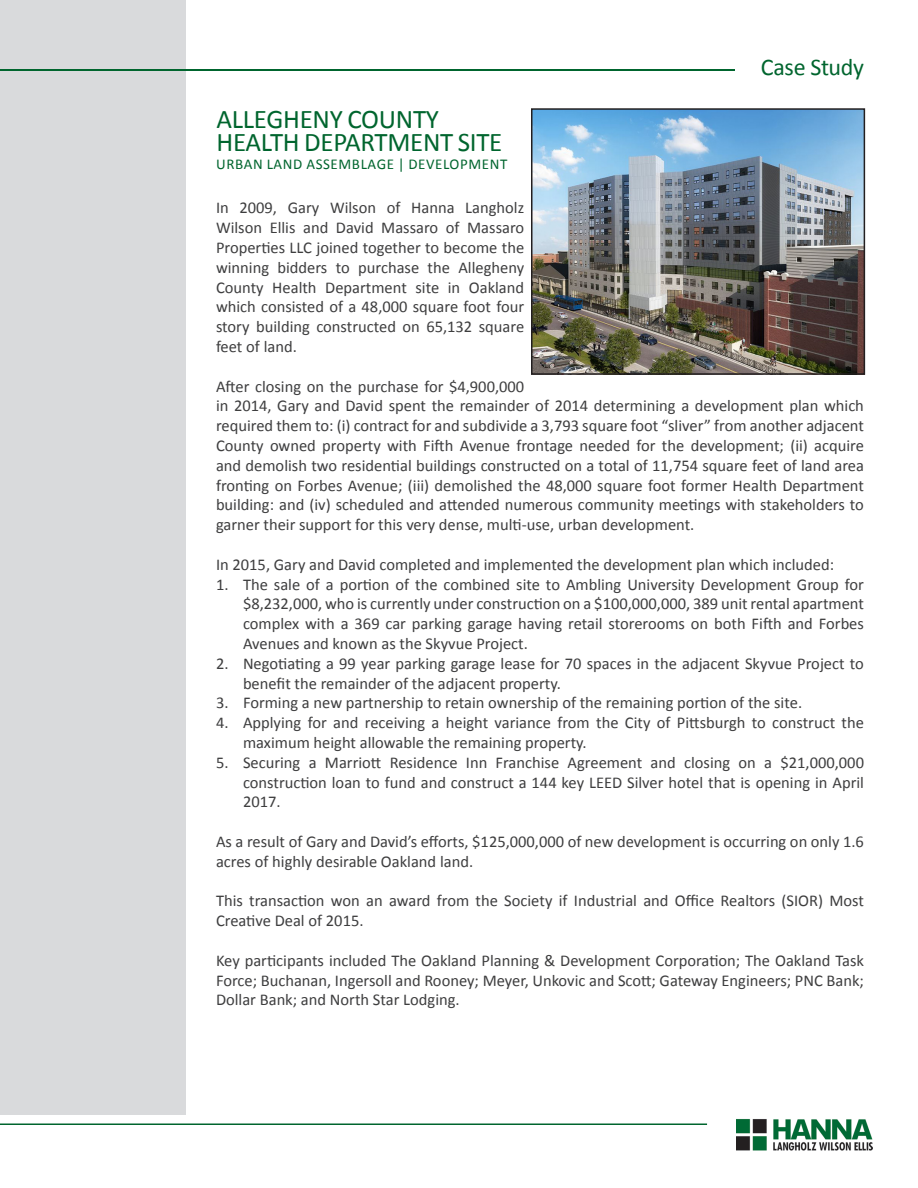
<style>
.page{position:relative;width:918px;height:1188px;background:#fff}
.page>*{position:absolute;margin:0;border:0;box-sizing:border-box;transform-origin:0 0}
.t1{font:27px/22.5px "Calibri";letter-spacing:-.01em;color:#00652e}
.t2{font:24px "Calibri";letter-spacing:-.015em;color:#00652e}
.Main_Text_Style{font:16.5px/19.8px "Calibri";color:#3e3e3f}
.Small_Green_Caps{font:15px "Calibri";letter-spacing:.04em;color:#00652e}
</style>
<div class="page">
<div style="left:0;top:0;width:186px;height:1115px;background:#d9dadc"></div>
<hr style="left:0;top:1124px;width:707px;height:1px;background:#00652e">
<hr style="left:0;top:69px;width:781px;height:2px;background:#00652e">
<img style="left:737px;top:1119px;width:135px;height:32px">
<div style="left:735px;top:14px;width:129px;height:65px;background:#fff"></div>
<img style="left:534px;top:111px;width:328px;height:261px">
<div style="left:531px;top:108px;width:334px;height:267px;border:2px solid #231f20"></div>
<h2 class="t2" style="left:761px;top:52px;width:105px">Case Study</h2>
<p class="t1" style="left:217px;top:108px;width:287px">ALLEGHENY COUNTY<br>HEALTH DEPARTMENT SITE</p>
<p class="Small_Green_Caps" style="left:216px;top:154px;width:293px">URBAN LAND ASSEMBLAGE | DEVELOPMENT</p>
<p class="Main_Text_Style" style="left:216px;top:198px;width:310px;text-align:justify">In 2009, Gary Wilson of Hanna Langholz Wilson Ellis and David Massaro of Massaro Properties LLC joined together to become the winning bidders to purchase the Allegheny County Health Department site in Oakland which consisted of a 48,000 square foot four story building constructed on 65,132 square feet of land.</p>
<p class="Main_Text_Style" style="left:216px;top:376px;width:650px">After closing on the purchase for $4,900,000<br>in 2014, Gary and David spent the remainder of 2014 determining a development plan which required them to: (i) contract for and subdivide a 3,793 square foot “sliver” from another adjacent County owned property with Fifth Avenue frontage needed for the development; (ii) acquire and demolish two residential buildings constructed on a total of 11,754 square feet of land area fronting on Forbes Avenue; (iii) demolished the 48,000 square foot former Health Department building: and (iv) scheduled and attended numerous community meetings with stakeholders to garner their support for this very dense, multi-use, urban development.</p>
<p class="Main_Text_Style" style="left:216px;top:554px;width:620px">In 2015, Gary and David completed and implemented the development plan which included:</p>
<p class="Main_Text_Style" style="left:243px;top:574px;width:623px;text-align:justify;text-indent:-27px">1. The sale of a portion of the combined site to Ambling University Development Group for $8,232,000, who is currently under construction on a $100,000,000, 389 unit rental apartment complex with a 369 car parking garage having retail storerooms on both Fifth and Forbes Avenues and known as the Skyvue Project.</p>
<p class="Main_Text_Style" style="left:243px;top:653px;width:622px;text-indent:-27px">2. Negotiating a 99 year parking garage lease for 70 spaces in the adjacent Skyvue Project to benefit the remainder of the adjacent property.</p>
<p class="Main_Text_Style" style="left:216px;top:693px;width:588px">3. Forming a new partnership to retain ownership of the remaining portion of the site.</p>
<p class="Main_Text_Style" style="left:243px;top:713px;width:623px;text-indent:-27px">4. Applying for and receiving a height variance from the City of Pittsburgh to construct the maximum height allowable the remaining property.</p>
<p class="Main_Text_Style" style="left:243px;top:752px;width:623px;text-align:justify;text-indent:-27px">5. Securing a Marriott Residence Inn Franchise Agreement and closing on a $21,000,000 construction loan to fund and construct a 144 key LEED Silver hotel that is opening in April 2017.</p>
<p class="Main_Text_Style" style="left:216px;top:832px;width:649px">As a result of Gary and David’s efforts, $125,000,000 of new development is occurring on only 1.6 acres of highly desirable Oakland land.</p>
<p class="Main_Text_Style" style="left:216px;top:891px;width:650px">This transaction won an award from the Society if Industrial and Office Realtors (SIOR) Most<br>Creative Deal of 2015.</p>
<p class="Main_Text_Style" style="left:216px;top:950px;width:650px;text-align:justify">Key participants included The Oakland Planning &amp; Development Corporation; The Oakland Task Force; Buchanan, Ingersoll and Rooney; Meyer, Unkovic and Scott; Gateway Engineers; PNC Bank; Dollar Bank; and North Star Lodging.</p>
</div>
